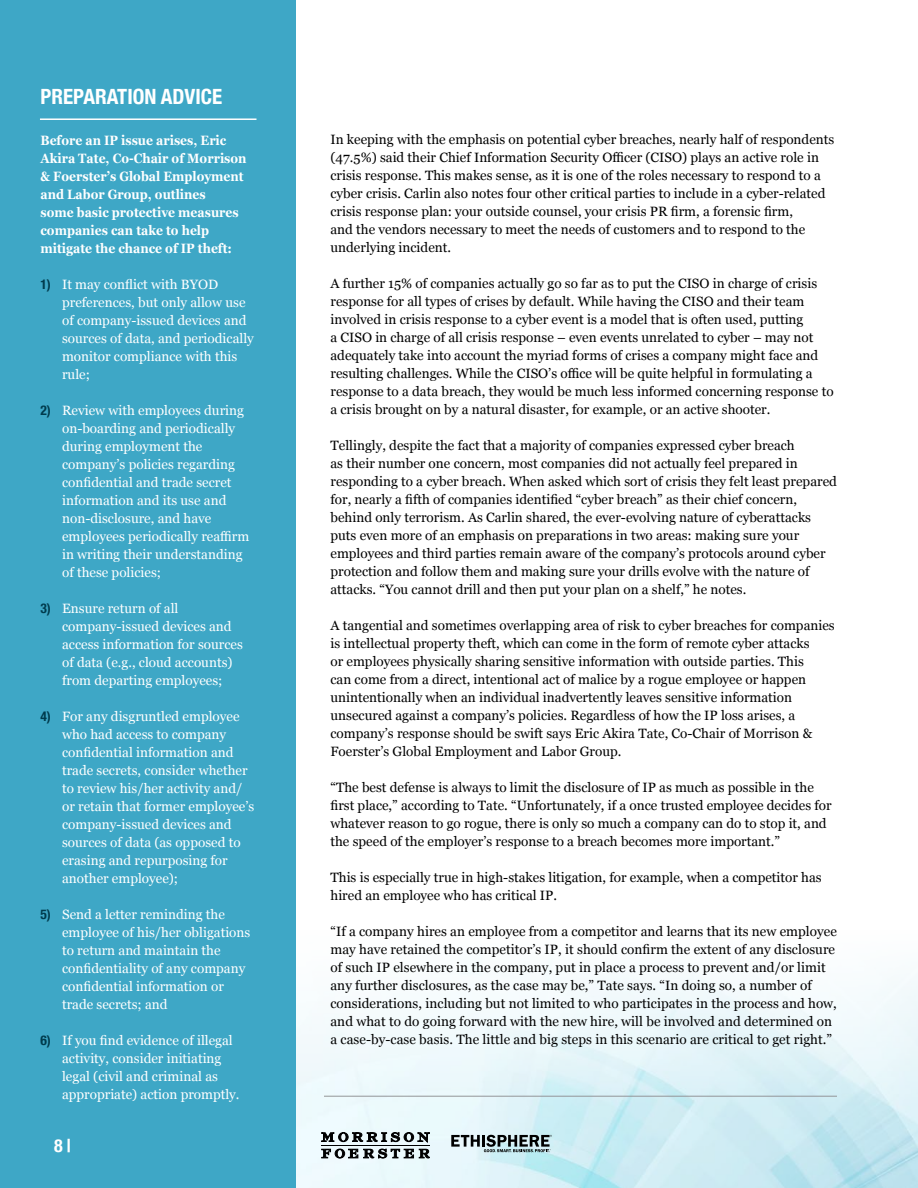
<style>
.page{position:relative;width:918px;height:1188px;background:#fff}
.page>*{position:absolute;margin:0;border:0;box-sizing:border-box;transform-origin:0 0}
.t1{font:700 condensed 21px "Helvetica Neue";color:#fff}
.t2{font:700 condensed 18px "Helvetica Neue";color:#fff}
.t3{font:13.5px/18px "Georgia";color:#000}
.t4{font:13.5px/18px "Georgia";color:#fff}
.t5{font:700 13.5px/18px "Georgia";color:#fff;scale:.9 1}
.s1{font-family:"Helvetica Neue";font-weight:700;font-stretch:condensed;color:#003b4d}
</style>
<div class="page">
<img style="left:296px;top:967px;width:622px;height:221px">
<div style="left:0;top:0;width:296px;height:1188px;background:#3ea7c6"></div>
<hr style="left:324px;top:1096px;width:513px;height:1px;background:#939598">
<hr style="left:40px;top:118px;width:216px;height:2px;background:#fff">
<hr style="left:322px;top:1145px;width:108px;height:1px;background:#000">
<svg style="left:322px;top:1132px;width:108px;height:10px"></svg>
<svg style="left:322px;top:1149px;width:108px;height:9px"></svg>
<svg style="left:451px;top:1135px;width:101px;height:18px;background:#819093"></svg>
<h1 class="t1" style="left:41px;top:79px;width:183px">PREPARATION ADVICE</h1>
<p class="t5" style="left:40px;top:130px;width:231px">Before an IP issue arises, Eric<br>Akira Tate, Co-Chair of Morrison &amp; Foerster’s Global Employment and Labor Group, outlines<br>some basic protective measures companies can take to help mitigate the chance of IP theft:</p>
<p class="t4" style="left:62px;top:274px;width:193px;text-indent:-22px"><span class="s1">1)</span> It may conflict with BYOD preferences, but only allow use of company-issued devices and sources of data, and periodically monitor compliance with this rule;</p>
<p class="t4" style="left:62px;top:400px;width:189px;text-indent:-22px"><span class="s1">2)</span> Review with employees during on-boarding and periodically during employment the company’s policies regarding confidential and trade secret information and its use and non-disclosure, and have employees periodically reaffirm in writing their understanding of these policies;</p>
<p class="t4" style="left:62px;top:598px;width:182px;text-indent:-22px"><span class="s1">3)</span> Ensure return of all company-issued devices and access information for sources of data (e.g., cloud accounts) from departing employees;</p>
<p class="t4" style="left:62px;top:706px;width:194px;text-indent:-22px"><span class="s1">4)</span> For any disgruntled employee who had access to company confidential information and trade secrets, consider whether to review his/her activity and/ or retain that former employee’s company-issued devices and sources of data (as opposed to erasing and repurposing for another employee);</p>
<p class="t4" style="left:62px;top:904px;width:190px;text-indent:-22px"><span class="s1">5)</span> Send a letter reminding the employee of his/her obligations to return and maintain the confidentiality of any company confidential information or trade secrets; and</p>
<p class="t4" style="left:62px;top:1030px;width:179px;text-indent:-22px"><span class="s1">6)</span> If you find evidence of illegal activity, consider initiating legal (civil and criminal as appropriate) action promptly.</p>
<h2 class="t2" style="left:54px;top:1131px;width:18px">8 |</h2>
<p class="t3" style="left:330px;top:130px;width:505px">In keeping with the emphasis on potential cyber breaches, nearly half of respondents (47.5%) said their Chief Information Security Officer (CISO) plays an active role in crisis response. This makes sense, as it is one of the roles necessary to respond to a cyber crisis. Carlin also notes four other critical parties to include in a cyber-related crisis response plan: your outside counsel, your crisis PR firm, a forensic firm,<br>and the vendors necessary to meet the needs of customers and to respond to the underlying incident.</p>
<p class="t3" style="left:330px;top:274px;width:505px">A further 15% of companies actually go so far as to put the CISO in charge of crisis response for all types of crises by default. While having the CISO and their team involved in crisis response to a cyber event is a model that is often used, putting<br>a CISO in charge of all crisis response – even events unrelated to cyber – may not adequately take into account the myriad forms of crises a company might face and resulting challenges. While the CISO’s office will be quite helpful in formulating a response to a data breach, they would be much less informed concerning response to a crisis brought on by a natural disaster, for example, or an active shooter.</p>
<p class="t3" style="left:330px;top:436px;width:508px">Tellingly, despite the fact that a majority of companies expressed cyber breach<br>as their number one concern, most companies did not actually feel prepared in responding to a cyber breach. When asked which sort of crisis they felt least prepared for, nearly a fifth of companies identified “cyber breach” as their chief concern, behind only terrorism. As Carlin shared, the ever-evolving nature of cyberattacks puts even more of an emphasis on preparations in two areas: making sure your employees and third parties remain aware of the company’s protocols around cyber protection and follow them and making sure your drills evolve with the nature of attacks. “You cannot drill and then put your plan on a shelf,” he notes.</p>
<p class="t3" style="left:330px;top:616px;width:506px">A tangential and sometimes overlapping area of risk to cyber breaches for companies is intellectual property theft, which can come in the form of remote cyber attacks<br>or employees physically sharing sensitive information with outside parties. This<br>can come from a direct, intentional act of malice by a rogue employee or happen unintentionally when an individual inadvertently leaves sensitive information unsecured against a company’s policies. Regardless of how the IP loss arises, a company’s response should be swift says Eric Akira Tate, Co-Chair of Morrison &amp; Foerster’s Global Employment and Labor Group.</p>
<p class="t3" style="left:330px;top:778px;width:503px">“The best defense is always to limit the disclosure of IP as much as possible in the first place,” according to Tate. “Unfortunately, if a once trusted employee decides for whatever reason to go rogue, there is only so much a company can do to stop it, and the speed of the employer’s response to a breach becomes more important.”</p>
<p class="t3" style="left:330px;top:868px;width:493px">This is especially true in high-stakes litigation, for example, when a competitor has hired an employee who has critical IP.</p>
<p class="t3" style="left:330px;top:922px;width:508px">“If a company hires an employee from a competitor and learns that its new employee may have retained the competitor’s IP, it should confirm the extent of any disclosure of such IP elsewhere in the company, put in place a process to prevent and/or limit any further disclosures, as the case may be,” Tate says. “In doing so, a number of considerations, including but not limited to who participates in the process and how, and what to do going forward with the new hire, will be involved and determined on a case-by-case basis. The little and big steps in this scenario are critical to get right.”</p>
</div>
